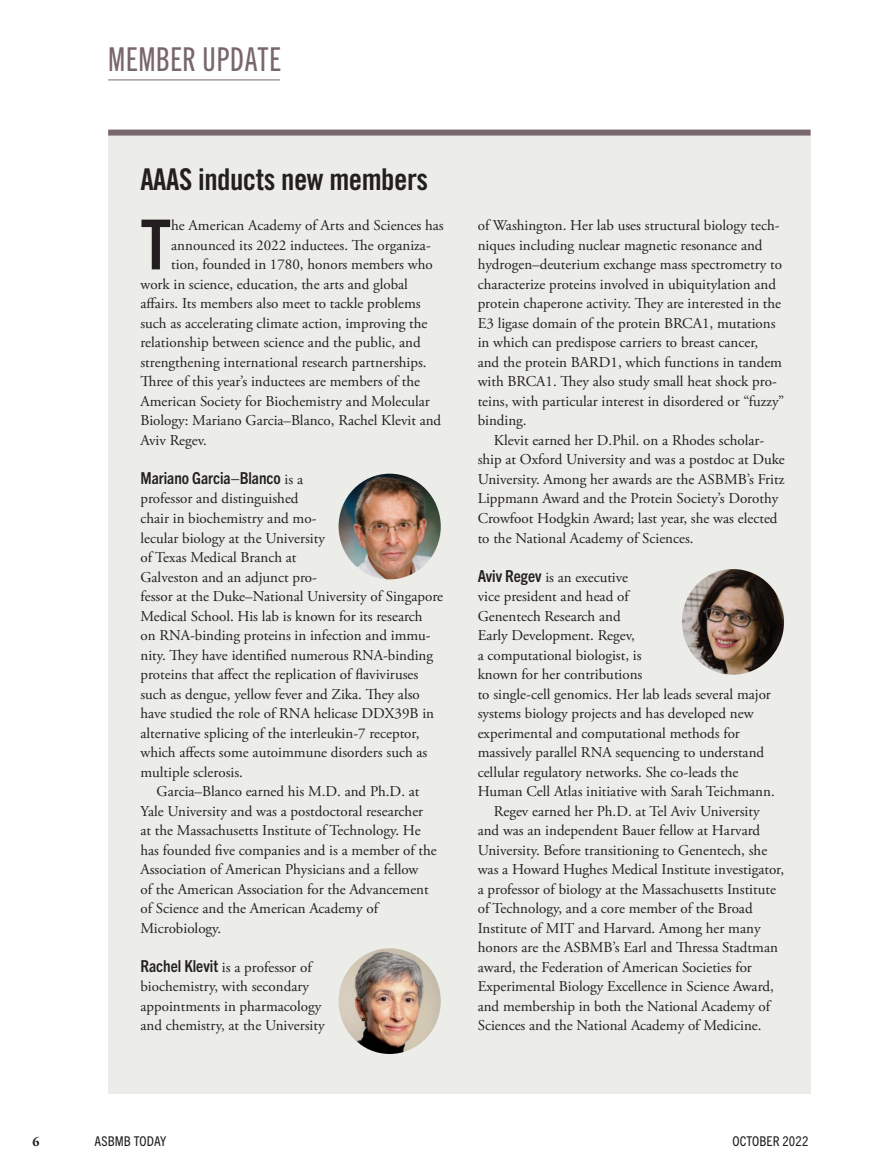
<style>
.page{position:relative;width:891px;height:1175px;background:#fff}
.page>*{position:absolute;margin:0;border:0;box-sizing:border-box;transform-origin:0 0}
.Drop_cap_text{font:700 condensed 69.3px "Trade Gothic Next LT Pro";color:#231f20}
.A_NEW_kicker_style_n{font:33px "Trade Gothic Next LT Pro Cm";letter-spacing:.02em;color:#78676c}
.Member_subhead{font:30px "Trade Gothic Bold Cond Twenty";letter-spacing:-.015em;color:#231f20}
.Award_text{font:700 condensed 16.5px "Trade Gothic Next LT Pro";color:#231f20}
.Award_text-2{font:15px/19.5px "Adobe Garamond Pro";color:#231f20}
.Drop_cap_text-2{font:15px "Adobe Garamond Pro";color:#231f20}
.t1{font:condensed 13.5px "Trade Gothic Next LT Pro";letter-spacing:.01em;color:#231f20}
.t2{font:700 13.5px "Adobe Garamond Pro";color:#231f20}
.s1{font-family:"Adobe Garamond Pro";font-weight:400;font-stretch:normal;font-size:15px}
.s2{font-family:"Trade Gothic Next LT Pro";font-weight:700;font-stretch:condensed;font-size:16.5px}
</style>
<div class="page">
<hr style="left:108px;top:80px;width:172px;height:1px;background:#78676c">
<div style="left:108px;top:131px;width:703px;height:963px;background:#ecece8"></div>
<div style="left:108px;top:130px;width:703px;height:6px;background:#78676c"></div>
<img style="left:339px;top:473px;width:102px;height:106px">
<img style="left:339px;top:948px;width:102px;height:106px">
<img style="left:682px;top:569px;width:102px;height:105px">
<p class="A_NEW_kicker_style_n" style="left:108px;top:36px;width:174px">MEMBER UPDATE</p>
<p class="Member_subhead" style="left:140px;top:161px;width:289px">AAAS inducts new members</p>
<p class="Drop_cap_text" style="left:140px;top:197px;width:32px">T</p>
<p class="Drop_cap_text-2" style="left:171px;top:217px;width:274px">he American Academy of Arts and Sciences has</p>
<p class="Drop_cap_text-2" style="left:171px;top:236px;width:261px">announced its 2022 inductees. The organiza-</p>
<p class="Drop_cap_text-2" style="left:171px;top:256px;width:263px">tion, founded in 1780, honors members who</p>
<p class="Drop_cap_text-2" style="left:140px;top:275px;width:269px">work in science, education, the arts and global</p>
<p class="Drop_cap_text-2" style="left:140px;top:295px;width:282px">affairs. Its members also meet to tackle problems</p>
<p class="Drop_cap_text-2" style="left:140px;top:314px;width:289px">such as accelerating climate action, improving the</p>
<p class="Drop_cap_text-2" style="left:140px;top:334px;width:282px">relationship between science and the public, and</p>
<p class="Drop_cap_text-2" style="left:140px;top:353px;width:288px">strengthening international research partnerships.</p>
<p class="Drop_cap_text-2" style="left:140px;top:373px;width:281px">Three of this year’s inductees are members of the</p>
<p class="Drop_cap_text-2" style="left:140px;top:392px;width:291px">American Society for Biochemistry and Molecular</p>
<p class="Drop_cap_text-2" style="left:140px;top:412px;width:302px">Biology: Mariano Garcia–Blanco, Rachel Klevit and</p>
<p class="Drop_cap_text-2" style="left:140px;top:431px;width:68px">Aviv Regev.</p>
<p class="Award_text" style="left:140px;top:467px;width:164px">Mariano Garcia–Blanco <span class="s1">is a</span></p>
<p class="Award_text-2" style="left:140px;top:489px;width:304px">professor and distinguished<br>chair in biochemistry and mo-<br>lecular biology at the University<br>of Texas Medical Branch at<br>Galveston and an adjunct pro-<br>fessor at the Duke–National University of Singapore Medical School. His lab is known for its research<br>on RNA-binding proteins in infection and immu&shy;nity. They have identified numerous RNA-binding proteins that affect the replication of flaviviruses such as dengue, yellow fever and Zika. They also have studied the role of RNA helicase DDX39B in alternative splicing of the interleukin-7 receptor, which affects some autoimmune disorders such as multiple sclerosis.</p>
<p class="Award_text-2" style="left:140px;top:782px;width:298px;text-indent:16px">Garcia–Blanco earned his M.D. and Ph.D. at Yale University and was a postdoctoral researcher at the Massachusetts Institute of Technology. He has founded five companies and is a member of the Association of American Physicians and a fellow<br>of the American Association for the Advancement of Science and the American Academy of Microbiology.</p>
<p class="Award_text-2" style="left:140px;top:957px;width:186px"><span class="s2">Rachel Klevit</span> is a professor of biochemistry, with secondary appointments in pharmacology and chemistry, at the University</p>
<p class="Award_text-2" style="left:478px;top:216px;width:308px">of Washington. Her lab uses structural biology tech&shy;niques including nuclear magnetic resonance and hydrogen–deuterium exchange mass spectrometry to characterize proteins involved in ubiquitylation and protein chaperone activity. They are interested in the E3 ligase domain of the protein BRCA1, mutations in which can predispose carriers to breast cancer,<br>and the protein BARD1, which functions in tandem with BRCA1. They also study small heat shock pro&shy;teins, with particular interest in disordered or “fuzzy” binding.</p>
<p class="Award_text-2" style="left:478px;top:431px;width:309px;text-indent:16px">Klevit earned her D.Phil. on a Rhodes scholar&shy;ship at Oxford University and was a postdoc at Duke University. Among her awards are the ASBMB’s Fritz Lippmann Award and the Protein Society’s Dorothy Crowfoot Hodgkin Award; last year, she was elected to the National Academy of Sciences.</p>
<p class="Award_text-2" style="left:478px;top:567px;width:299px"><span class="s2">Aviv Regev</span> is an executive<br>vice president and head of<br>Genentech Research and<br>Early Development. Regev,<br>a computational biologist, is<br>known for her contributions<br>to single-cell genomics. Her lab leads several major systems biology projects and has developed new experimental and computational methods for massively parallel RNA sequencing to understand cellular regulatory networks. She co-leads the Human Cell Atlas initiative with Sarah Teichmann.</p>
<p class="Award_text-2" style="left:478px;top:801px;width:308px;text-indent:16px">Regev earned her Ph.D. at Tel Aviv University and was an independent Bauer fellow at Harvard University. Before transitioning to Genentech, she was a Howard Hughes Medical Institute investigator, a professor of biology at the Massachusetts Institute of Technology, and a core member of the Broad Institute of MIT and Harvard. Among her many honors are the ASBMB’s Earl and Thressa Stadtman award, the Federation of American Societies for Experimental Biology Excellence in Science Award, and membership in both the National Academy of Sciences and the National Academy of Medicine.</p>
<p class="t2" style="left:32px;top:1133px;width:9px">6</p>
<p class="t1" style="left:94px;top:1131px;width:73px">ASBMB TODAY</p>
<p class="t1" style="left:732px;top:1131px;width:78px">OCTOBER 2022</p>
</div>
